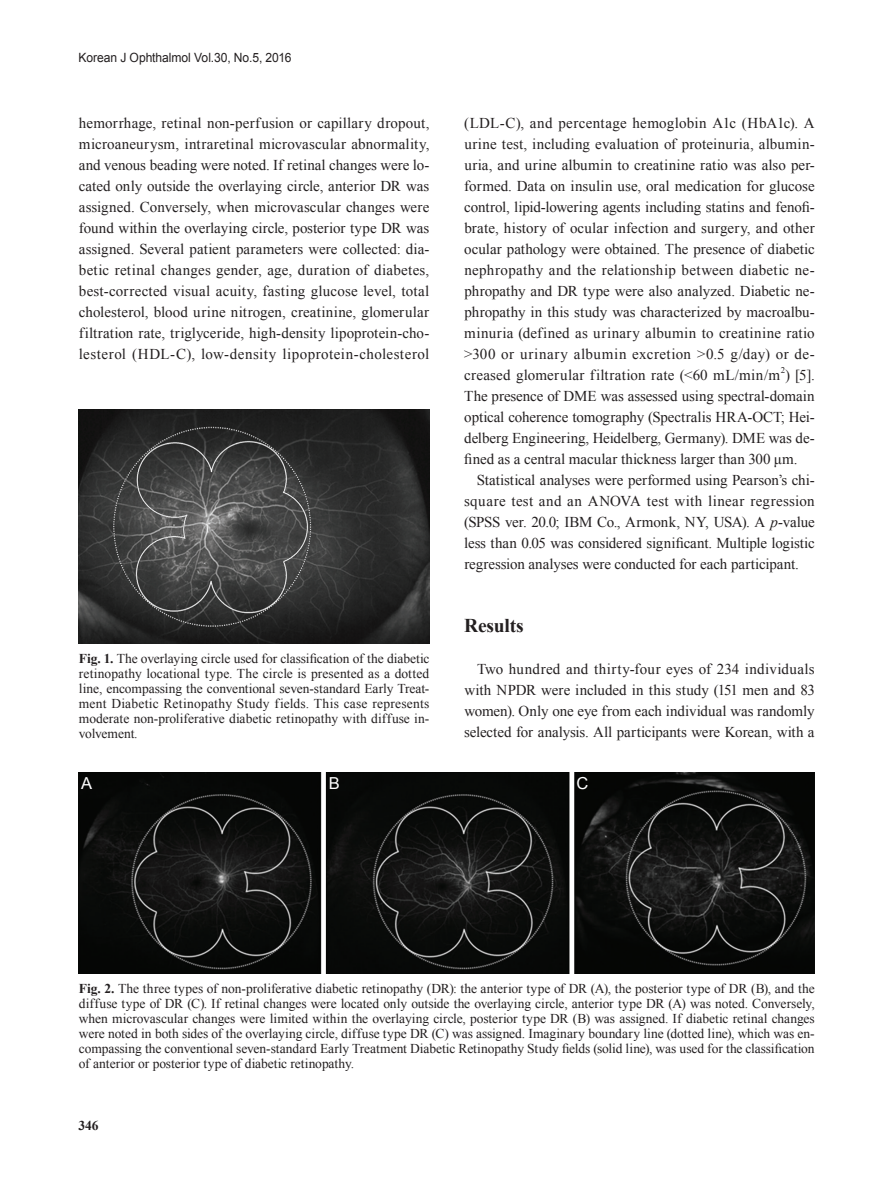
<style>
.page{position:relative;width:893px;height:1191px;background:#fff}
.page>*{position:absolute;margin:0;border:0;box-sizing:border-box;transform-origin:0 0}
.제목1{font:700 19.5px "Times New Roman";letter-spacing:-.01em;color:#231f20}
.그림_AB{font:16.5px "Arial";color:#fff}
.본문{font:15px/21px "Times New Roman";letter-spacing:.005em;color:#231f20;text-align:justify}
.Fig_설명{font:13.5px/15px "Times New Roman";color:#231f20;text-align:justify}
.t1{font:700 13.5px "Times New Roman";color:#231f20}
.t2{font:12.75px "Arial";letter-spacing:-.005em;color:#231f20;scale:.95 1}
.본문-2{font:8.7px "Times New Roman";color:#231f20}
.s1{font-style:italic}
.s2{font-weight:700}
</style>
<div class="page">
<img style="left:79px;top:409px;width:350px;height:234px">
<img style="left:79px;top:773px;width:736px;height:200px">
<div style="left:321px;top:758px;width:5px;height:219px;background:#fff"></div>
<hr style="left:570px;top:758px;width:4px;height:219px;background:#fff">
<p class="t2" style="left:79px;top:49px;width:226px">Korean J Ophthalmol Vol.30, No.5, 2016</p>
<p class="본문" style="left:79px;top:112px;width:352px">hemorrhage, retinal non-perfusion or capillary dropout, microaneurysm, intraretinal microvascular abnormality, and venous beading were noted. If retinal changes were lo&shy;cated only outside the overlaying circle, anterior DR was assigned. Conversely, when microvascular changes were found within the overlaying circle, posterior type DR was assigned. Several patient parameters were collected: dia&shy;betic retinal changes gender, age, duration of diabetes, best-corrected visual acuity, fasting glucose level, total cholesterol, blood urine nitrogen, creatinine, glomerular filtration rate, triglyceride, high-density lipoprotein-cho&shy;lesterol (HDL-C), low-density lipoprotein-cholesterol</p>
<p class="본문" style="left:464px;top:112px;width:352px">(LDL-C), and percentage hemoglobin A1c (HbA1c). A urine test, including evaluation of proteinuria, albumin&shy;uria, and urine albumin to creatinine ratio was also per&shy;formed. Data on insulin use, oral medication for glucose control, lipid-lowering agents including statins and fenofi&shy;brate, history of ocular infection and surgery, and other ocular pathology were obtained. The presence of diabetic nephropathy and the relationship between diabetic ne&shy;phropathy and DR type were also analyzed. Diabetic ne&shy;phropathy in this study was characterized by macroalbu&shy;minuria (defined as urinary albumin to creatinine ratio &gt;300 or urinary albumin excretion &gt;0.5 g/day) or de&shy;creased glomerular filtration rate (&lt;60 mL/min/m ) [5].</p>
<p class="본문-2" style="left:781px;top:364px;width:6px">2</p>
<p class="본문" style="left:464px;top:385px;width:352px">The presence of DME was assessed using spectral-domain optical coherence tomography (Spectralis HRA-OCT; Hei&shy;delberg Engineering, Heidelberg, Germany). DME was de&shy;fined as a central macular thickness larger than 300 μm.</p>
<p class="본문" style="left:464px;top:469px;width:352px;text-indent:13px">Statistical analyses were performed using Pearson’s chi&shy;square test and an ANOVA test with linear regression (SPSS ver. 20.0; IBM Co., Armonk, NY, USA). A <span class="s1">p-</span>value less than 0.05 was considered significant. Multiple logistic regression analyses were conducted for each participant.</p>
<p class="Fig_설명" style="left:79px;top:651px;width:352px"><span class="s2">Fig. 1.</span> The overlaying circle used for classification of the diabetic retinopathy locational type. The circle is presented as a dotted line, encompassing the conventional seven-standard Early Treat&shy;ment Diabetic Retinopathy Study fields. This case represents moderate non-proliferative diabetic retinopathy with diffuse in&shy;volvement.</p>
<p class="제목1" style="left:464px;top:611px;width:61px">Results</p>
<p class="본문" style="left:464px;top:658px;width:352px;text-indent:13px">Two hundred and thirty-four eyes of 234 individuals with NPDR were included in this study (151 men and 83 women). Only one eye from each individual was randomly selected for analysis. All participants were Korean, with a</p>
<p class="그림_AB" style="left:81px;top:772px;width:13px">A</p>
<p class="그림_AB" style="left:329px;top:772px;width:13px">B</p>
<p class="그림_AB" style="left:576px;top:772px;width:13px">C</p>
<p class="Fig_설명" style="left:79px;top:981px;width:737px"><span class="s2">Fig. 2.</span> The three types of non-proliferative diabetic retinopathy (DR): the anterior type of DR (A), the posterior type of DR (B), and the diffuse type of DR (C). If retinal changes were located only outside the overlaying circle, anterior type DR (A) was noted. Conversely, when microvascular changes were limited within the overlaying circle, posterior type DR (B) was assigned. If diabetic retinal changes were noted in both sides of the overlaying circle, diffuse type DR (C) was assigned. Imaginary boundary line (dotted line), which was en&shy;compassing the conventional seven-standard Early Treatment Diabetic Retinopathy Study fields (solid line), was used for the classification of anterior or posterior type of diabetic retinopathy.</p>
<p class="t1" style="left:79px;top:1116px;width:21px">346</p>
</div>
